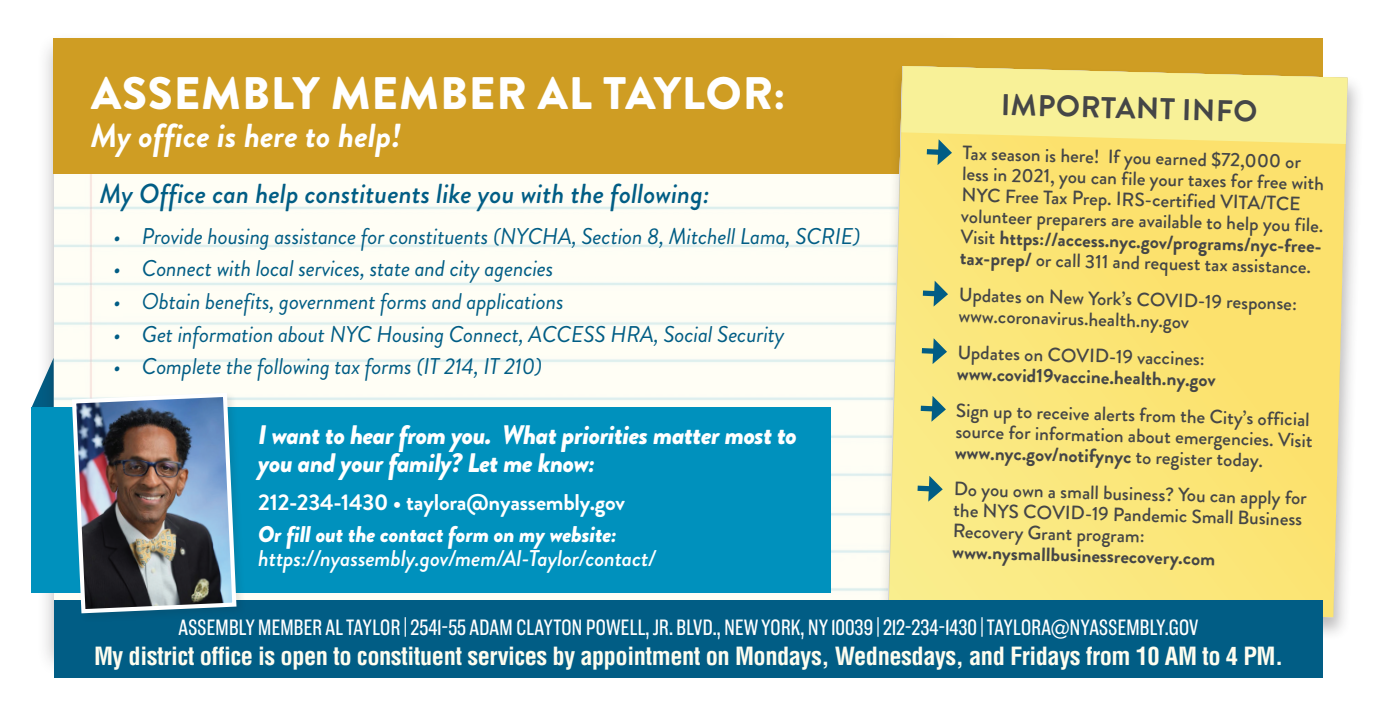
<style>
.page{position:relative;width:1386px;height:709px;background:#fff}
.page>*{position:absolute;margin:0;border:0;box-sizing:border-box;transform-origin:0 0}
.t1{font:900 45.5px "Brandon Grotesque";letter-spacing:.02em;color:#fff}
.t2{font:italic 700 33.25px "Brandon Grotesque";color:#fff}
.t3{font:700 29.93px "Brandon Grotesque";color:#454647}
.t4{font:italic 500 27.47px "Brandon Grotesque";color:#015d85}
.t5{font:italic 900 26.78px/28px "Brandon Grotesque";letter-spacing:-.02em;color:#fff}
.t6{font:700 condensed 24.5px "Helvetica";letter-spacing:-.02em;color:#fefdef}
.t7{font:italic 22.75px "Brandon Grotesque";letter-spacing:-.01em;color:#015d85}
.t8{font:22.75px "Americane Cond";letter-spacing:.015em;color:#fff}
.t9{font:italic 500 22.75px "Brandon Grotesque";letter-spacing:-.01em;color:#fff}
.t10{font:700 22.75px "Brandon Grotesque";letter-spacing:-.01em;color:#fff}
.t11{font:italic 900 22.75px "Brandon Grotesque";letter-spacing:-.01em;color:#fff}
.t12{font:500 19.25px/21.2px "Brandon Grotesque";color:#454647}
.t13{font:700 19.25px "Brandon Grotesque";color:#454647}
.s1{font-weight:700}
</style>
<div class="page">
<svg style="left:32px;top:397px;width:4px;height:10px"></svg>
<div style="left:36px;top:32px;width:933px;height:645px;background:#231f20;opacity:.31"></div>
<img style="left:54px;top:174px;width:825px;height:425px">
<div style="left:54px;top:38px;width:1269px;height:136px;background:#cf9d23"></div>
<div style="left:879px;top:64px;width:485px;height:577px;background:#231f20;opacity:.3"></div>
<svg style="left:889px;top:66px;width:459px;height:551px;background:#f9e479"></svg>
<svg style="left:901px;top:66px;width:447px;height:99px;background:#f5e788"></svg>
<svg style="left:917px;top:281px;width:31px;height:25px"></svg>
<svg style="left:915px;top:396px;width:31px;height:26px"></svg>
<svg style="left:912px;top:476px;width:31px;height:25px"></svg>
<svg style="left:916px;top:338px;width:31px;height:26px"></svg>
<div style="left:54px;top:599px;width:1269px;height:78px;background:#015d85"></div>
<div style="left:32px;top:407px;width:799px;height:186px;background:#0091bd"></div>
<div style="left:69px;top:390px;width:178px;height:233px;background:#231f20;opacity:.12"></div>
<img style="left:70px;top:390px;width:169px;height:225px">
<h1 class="t1" style="left:91px;top:61px;width:696px">ASSEMBLY MEMBER AL TAYLOR:</h1>
<h2 class="t2" style="left:91px;top:112px;width:312px">My office is here to help!</h2>
<h3 class="t4" style="left:100px;top:175px;width:611px">My Office can help constituents like you with the following:</h3>
<p class="t7" style="left:113px;top:220px;width:749px">• Provide housing assistance for constituents (NYCHA, Section 8, Mitchell Lama, SCRIE)</p>
<p class="t7" style="left:113px;top:253px;width:442px">• Connect with local services, state and city agencies</p>
<p class="t7" style="left:113px;top:285px;width:452px">• Obtain benefits, government forms and applications</p>
<p class="t7" style="left:113px;top:318px;width:673px">• Get information about NYC Housing Connect, ACCESS HRA, Social Security</p>
<p class="t7" style="left:113px;top:351px;width:430px">• Complete the following tax forms (IT 214, IT 210)</p>
<h3 class="t5" style="left:258px;top:420px;width:540px">I want to hear from you. What priorities matter most to you and your family? Let me know:</h3>
<p class="t10" style="left:258px;top:486px;width:368px">212-234-1430 • taylora@nyassembly.gov</p>
<p class="t11" style="left:258px;top:517px;width:360px">Or fill out the contact form on my website:</p>
<p class="t9" style="left:258px;top:542px;width:399px">https://nyassembly.gov/mem/Al-Taylor/contact/</p>
<h3 class="t3" style="left:1001px;top:85px;width:258px;rotate:1deg">IMPORTANT INFO</h3>
<p class="t12" style="left:962px;top:144px;width:366px;rotate:1deg">Tax season is here! If you earned $72,000 or less in 2021, you can file your taxes for free with NYC Free Tax Prep. IRS-certified VITA/TCE volunteer preparers are available to help you file.<br>Visit <span class="s1">https://access.nyc.gov/programs/nyc-free&shy;tax-prep/</span> or call 311 and request tax assistance.</p>
<p class="t12" style="left:959px;top:286px;width:340px;line-height:20.7px;rotate:1deg">Updates on New York’s COVID-19 response: www.coronavirus.health.ny.gov</p>
<p class="t12" style="left:958px;top:343px;width:249px;rotate:1deg">Updates on COVID-19 vaccines:</p>
<p class="t13" style="left:957px;top:361px;width:260px;rotate:1deg">www.covid19vaccine.health.ny.gov</p>
<p class="t12" style="left:956px;top:401px;width:359px;line-height:20.7px;rotate:1deg">Sign up to receive alerts from the City’s official source for information about emergencies. Visit <span class="s1">www.nyc.gov/notifynyc</span> to register today.</p>
<p class="t12" style="left:954px;top:480px;width:355px;line-height:20.7px;rotate:1deg">Do you own a small business? You can apply for the NYS COVID-19 Pandemic Small Business<br>Recovery Grant program:</p>
<p class="t13" style="left:953px;top:539px;width:264px;rotate:1deg">www.nysmallbusinessrecovery.com</p>
<p class="t8" style="left:179px;top:613px;width:1021px">ASSEMBLY MEMBER AL TAYLOR | 2541-55 ADAM CLAYTON POWELL, JR. BLVD., NEW YORK, NY 10039 | 212-234-1430 | TAYLORA@NYASSEMBLY.GOV</p>
<p class="t6" style="left:94px;top:641px;width:1191px">My district office is open to constituent services by appointment on Mondays, Wednesdays, and Fridays from 10 AM to 4 PM.</p>
</div>
